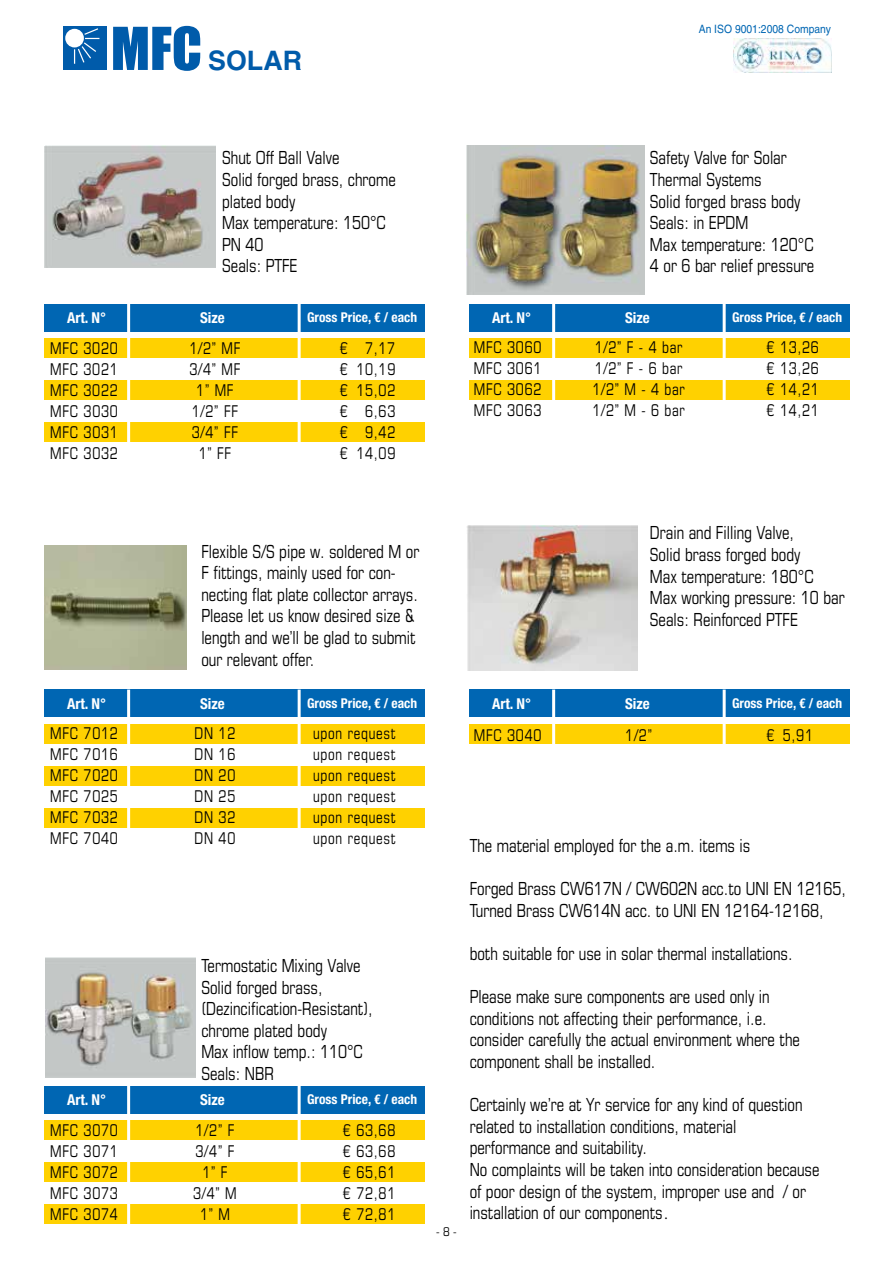
<style>
.page{position:relative;width:893px;height:1263px;background:#fff}
.page>*{position:absolute;margin:0;border:0;box-sizing:border-box;transform-origin:0 0}
.t1{font:700 26.85px "Helvetica LT";color:#005baa}
.t2{font:condensed 18px/21.6px "Eurostile LT";color:#000;scale:.9 1}
.t3{font:condensed 16.2px "Eurostile LT";letter-spacing:.05em;color:#000;scale:.89 1}
.t4{font:700 condensed 15px "Helvetica Neue LT";color:#fff}
.t5{font:700 condensed 13.5px "Helvetica Neue LT";color:#fff}
.t6{font:condensed 12px "Eurostile LT";color:#000}
.t7{font:11.55px "Helvetica LT";color:#0066b3;scale:.9 1}
.s1{font-family:"Impact";font-weight:400;font-size:54.6px}
.s2{font-family:"Letter Gothic Std";font-stretch:normal;font-size:13.5px}
</style>
<div class="page">
<div style="left:63px;top:27px;width:44px;height:43px;background:#005baa"></div>
<div style="left:65px;top:29px;width:19px;height:18px;background:#fff;border-radius:50%"></div>
<svg style="left:74px;top:28px;width:26px;height:36px"></svg>
<img style="left:733px;top:39px;width:98px;height:33px">
<div style="left:45px;top:338px;width:380px;height:20px;background:#ffd100"></div>
<div style="left:45px;top:724px;width:380px;height:19px;background:#ffd100"></div>
<div style="left:45px;top:1120px;width:380px;height:20px;background:#ffd100"></div>
<div style="left:470px;top:338px;width:380px;height:20px;background:#ffd100"></div>
<div style="left:470px;top:724px;width:380px;height:19px;background:#ffd100"></div>
<div style="left:45px;top:380px;width:380px;height:20px;background:#ffd100"></div>
<div style="left:45px;top:766px;width:380px;height:19px;background:#ffd100"></div>
<div style="left:45px;top:1162px;width:380px;height:20px;background:#ffd100"></div>
<div style="left:470px;top:380px;width:380px;height:20px;background:#ffd100"></div>
<div style="left:45px;top:422px;width:380px;height:20px;background:#ffd100"></div>
<div style="left:45px;top:808px;width:380px;height:19px;background:#ffd100"></div>
<div style="left:45px;top:1204px;width:380px;height:20px;background:#ffd100"></div>
<div style="left:45px;top:304px;width:380px;height:27px;background:#0066b3"></div>
<div style="left:45px;top:689px;width:380px;height:28px;background:#0066b3"></div>
<div style="left:45px;top:1086px;width:380px;height:27px;background:#0066b3"></div>
<div style="left:470px;top:304px;width:380px;height:27px;background:#0066b3"></div>
<div style="left:470px;top:689px;width:380px;height:28px;background:#0066b3"></div>
<hr style="left:127px;top:304px;width:3px;height:191px;background:#fff">
<hr style="left:127px;top:689px;width:3px;height:192px;background:#fff">
<hr style="left:127px;top:1086px;width:3px;height:145px;background:#fff">
<hr style="left:552px;top:304px;width:3px;height:132px;background:#fff">
<hr style="left:552px;top:689px;width:3px;height:72px;background:#fff">
<hr style="left:298px;top:304px;width:3px;height:191px;background:#fff">
<hr style="left:298px;top:689px;width:3px;height:192px;background:#fff">
<hr style="left:298px;top:1086px;width:3px;height:145px;background:#fff">
<hr style="left:723px;top:304px;width:3px;height:132px;background:#fff">
<hr style="left:723px;top:689px;width:3px;height:72px;background:#fff">
<img style="left:45px;top:146px;width:170px;height:122px">
<img style="left:467px;top:525px;width:170px;height:145px">
<img style="left:467px;top:146px;width:177px;height:149px">
<img style="left:46px;top:958px;width:149px;height:120px">
<img style="left:45px;top:545px;width:141px;height:124px">
<h1 class="t1" style="left:111px;top:44px;width:193px"><span class="s1">MFC</span> SOLAR</h1>
<p class="t7" style="left:699px;top:23px;width:148px">An ISO 9001:2008 Company</p>
<p class="t4" style="left:67px;top:309px;width:41px">Art. N°</p>
<p class="t2" style="left:222px;top:147px;width:194px">Shut Off Ball Valve<br>Solid forged brass, chrome plated body<br>Max temperature: 150°C<br>PN 40<br>Seals: PTFE</p>
<p class="t2" style="left:650px;top:147px;width:184px">Safety Valve for Solar<br>Thermal Systems<br>Solid forged brass body<br>Seals: in EPDM<br>Max temperature: 120°C<br>4 or 6 bar relief pressure</p>
<p class="t4" style="left:200px;top:309px;width:26px">Size</p>
<p class="t5" style="left:307px;top:309px;width:112px">Gross Price, € / each</p>
<p class="t4" style="left:492px;top:309px;width:41px">Art. N°</p>
<p class="t4" style="left:625px;top:309px;width:26px">Size</p>
<p class="t5" style="left:732px;top:309px;width:112px">Gross Price, € / each</p>
<p class="t3" style="left:50px;top:338px;width:77px">MFC 3020</p>
<p class="t3" style="left:189px;top:338px;width:59px">1/2” MF</p>
<p class="t3" style="left:340px;top:338px;width:64px">€ 7,17</p>
<p class="t3" style="left:50px;top:359px;width:77px">MFC 3021</p>
<p class="t3" style="left:189px;top:359px;width:59px">3/4” MF</p>
<p class="t3" style="left:340px;top:359px;width:64px">€ 10,19</p>
<p class="t3" style="left:50px;top:380px;width:77px">MFC 3022</p>
<p class="t3" style="left:196px;top:380px;width:43px">1” MF</p>
<p class="t3" style="left:340px;top:380px;width:64px">€ 15,02</p>
<p class="t3" style="left:50px;top:401px;width:77px">MFC 3030</p>
<p class="t3" style="left:192px;top:401px;width:53px">1/2” FF</p>
<p class="t3" style="left:340px;top:401px;width:64px">€ 6,63</p>
<p class="t3" style="left:50px;top:422px;width:77px">MFC 3031</p>
<p class="t3" style="left:192px;top:422px;width:53px">3/4” FF</p>
<p class="t3" style="left:340px;top:422px;width:64px">€ 9,42</p>
<p class="t3" style="left:50px;top:443px;width:77px">MFC 3032</p>
<p class="t3" style="left:199px;top:443px;width:38px">1” FF</p>
<p class="t3" style="left:340px;top:443px;width:64px">€ 14,09</p>
<p class="t3" style="left:474px;top:337px;width:77px">MFC 3060</p>
<p class="t3" style="left:595px;top:337px;width:100px">1/2” F - 4 bar</p>
<p class="t3" style="left:767px;top:337px;width:60px">€ 13,26</p>
<p class="t3" style="left:474px;top:358px;width:77px">MFC 3061</p>
<p class="t3" style="left:595px;top:358px;width:100px">1/2” F - 6 bar</p>
<p class="t3" style="left:767px;top:358px;width:60px">€ 13,26</p>
<p class="t3" style="left:474px;top:379px;width:77px">MFC 3062</p>
<p class="t3" style="left:592px;top:379px;width:106px">1/2” M - 4 bar</p>
<p class="t3" style="left:767px;top:379px;width:60px">€ 14,21</p>
<p class="t3" style="left:474px;top:400px;width:77px">MFC 3063</p>
<p class="t3" style="left:592px;top:400px;width:106px">1/2” M - 6 bar</p>
<p class="t3" style="left:767px;top:400px;width:60px">€ 14,21</p>
<p class="t4" style="left:67px;top:695px;width:41px">Art. N°</p>
<p class="t2" style="left:201px;top:540px;width:244px">Flexible S/S pipe w. soldered M or<br>F fittings, mainly used for con&shy;necting flat plate collector arrays.<br>Please let us know desired size &amp; length and we’ll be glad to submit our relevant offer.</p>
<p class="t4" style="left:200px;top:695px;width:26px">Size</p>
<p class="t5" style="left:307px;top:695px;width:112px">Gross Price, € / each</p>
<p class="t3" style="left:50px;top:724px;width:77px">MFC 7012</p>
<p class="t3" style="left:195px;top:724px;width:47px">DN 12</p>
<p class="t3" style="left:313px;top:724px;width:94px">upon request</p>
<p class="t3" style="left:50px;top:745px;width:77px">MFC 7016</p>
<p class="t3" style="left:195px;top:745px;width:47px">DN 16</p>
<p class="t3" style="left:313px;top:745px;width:94px">upon request</p>
<p class="t3" style="left:50px;top:766px;width:77px">MFC 7020</p>
<p class="t3" style="left:195px;top:766px;width:47px">DN 20</p>
<p class="t3" style="left:313px;top:766px;width:94px">upon request</p>
<p class="t3" style="left:50px;top:787px;width:77px">MFC 7025</p>
<p class="t3" style="left:195px;top:787px;width:47px">DN 25</p>
<p class="t3" style="left:313px;top:787px;width:94px">upon request</p>
<p class="t3" style="left:50px;top:808px;width:77px">MFC 7032</p>
<p class="t3" style="left:195px;top:808px;width:47px">DN 32</p>
<p class="t3" style="left:313px;top:808px;width:94px">upon request</p>
<p class="t3" style="left:50px;top:829px;width:77px">MFC 7040</p>
<p class="t3" style="left:195px;top:829px;width:47px">DN 40</p>
<p class="t3" style="left:313px;top:829px;width:94px">upon request</p>
<p class="t4" style="left:67px;top:1091px;width:41px">Art. N°</p>
<p class="t2" style="left:201px;top:954px;width:192px">Termostatic Mixing Valve<br>Solid forged brass, (Dezincification-Resistant), chrome plated body<br>Max inflow temp.: 110°C<br>Seals: NBR</p>
<p class="t4" style="left:200px;top:1091px;width:26px">Size</p>
<p class="t5" style="left:307px;top:1091px;width:112px">Gross Price, € / each</p>
<p class="t3" style="left:50px;top:1120px;width:77px">MFC 3070</p>
<p class="t3" style="left:196px;top:1120px;width:45px">1/2” F</p>
<p class="t3" style="left:343px;top:1120px;width:60px">€ 63,68</p>
<p class="t3" style="left:50px;top:1141px;width:77px">MFC 3071</p>
<p class="t3" style="left:196px;top:1141px;width:45px">3/4” F</p>
<p class="t3" style="left:343px;top:1141px;width:60px">€ 63,68</p>
<p class="t3" style="left:50px;top:1162px;width:77px">MFC 3072</p>
<p class="t3" style="left:202px;top:1162px;width:30px">1” F</p>
<p class="t3" style="left:343px;top:1162px;width:60px">€ 65,61</p>
<p class="t3" style="left:50px;top:1183px;width:77px">MFC 3073</p>
<p class="t3" style="left:193px;top:1183px;width:50px">3/4” M</p>
<p class="t3" style="left:343px;top:1183px;width:60px">€ 72,81</p>
<p class="t3" style="left:50px;top:1204px;width:77px">MFC 3074</p>
<p class="t3" style="left:200px;top:1204px;width:35px">1” M</p>
<p class="t3" style="left:343px;top:1204px;width:60px">€ 72,81</p>
<p class="t4" style="left:492px;top:695px;width:41px">Art. N°</p>
<p class="t2" style="left:650px;top:522px;width:218px">Drain and Filling Valve,<br>Solid brass forged body<br>Max temperature: 180°C<br>Max working pressure: 10 bar<br>Seals: Reinforced PTFE</p>
<p class="t4" style="left:625px;top:695px;width:26px">Size</p>
<p class="t5" style="left:732px;top:695px;width:112px">Gross Price, € / each</p>
<p class="t3" style="left:474px;top:725px;width:77px">MFC 3040</p>
<p class="t3" style="left:625px;top:725px;width:31px">1/2”</p>
<p class="t3" style="left:767px;top:725px;width:54px">€ 5,91</p>
<p class="t6" style="left:436px;top:1225px;width:22px">- 8 -</p>
<p class="t2" style="left:470px;top:834px;width:313px">The material employed for the a.m. items is</p>
<p class="t2" style="left:470px;top:878px;width:420px">Forged Brass CW617N / CW602N acc.to UNI EN 12165,<br>Turned Brass CW614N acc. to UNI EN 12164-12168,</p>
<p class="t2" style="left:470px;top:942px;width:360px">both suitable for use in solar thermal installations.</p>
<p class="t2" style="left:470px;top:986px;width:369px">Please make sure components are used only in conditions not affecting their performance, i.e. consider carefully the actual environment where the component shall be installed.</p>
<p class="t2" style="left:470px;top:1094px;width:390px">Certainly we’re at Yr service for any kind of question related to installation conditions, material performance and suitability.<br>No complaints will be taken into consideration because of poor design of the system, improper use and / or installation of our components<span class="s2">.</span></p>
</div>
